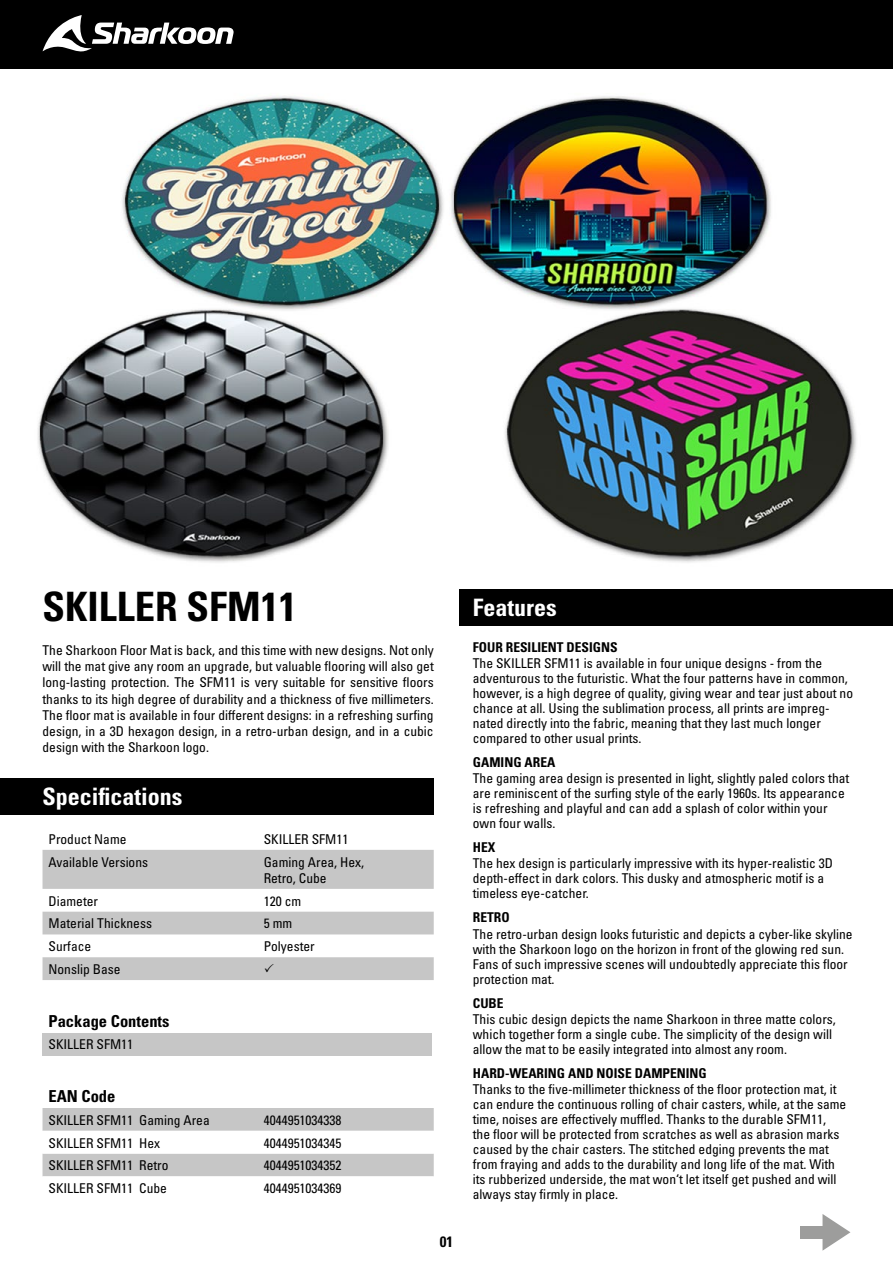
<style>
.page{position:relative;width:893px;height:1263px;background:#fff}
.page>*{position:absolute;margin:0;border:0;box-sizing:border-box;transform-origin:0 0}
.t1{font:40.5px "Univers LTCYR 67 Bold Cond";color:#000}
.t2{font:24px "Univers LTCYR 67 Bold Cond";color:#fff}
.t3{font:16.5px "Univers LTCYR 67 Bold Cond";color:#000}
.t4{font:15px "Univers LTCYR 67 Bold Cond";color:#000}
.t5{font:condensed 13.5px/15px "Univers LTCYR 57";color:#000}
.t6{font:13.5px "Univers LTCYR 67 Bold Cond";color:#000}
</style>
<div class="page">
<img style="left:37px;top:96px;width:820px;height:467px">
<div style="left:43px;top:1033px;width:389px;height:22px;background:#c6c6c6"></div>
<svg style="left:822px;top:1214px;width:28px;height:37px"></svg>
<div style="left:800px;top:1226px;width:25px;height:12px;background:#9d9d9c"></div>
<div style="left:0;top:0;width:893px;height:69px;background:#000"></div>
<svg style="left:43px;top:15px;width:191px;height:37px"></svg>
<div style="left:459px;top:589px;width:434px;height:37px;background:#000"></div>
<div style="left:0;top:778px;width:434px;height:37px;background:#000"></div>
<svg style="left:43px;top:850px;width:391px;height:130px;fill:#c6c6c6"></svg>
<svg style="left:43px;top:1108px;width:391px;height:69px"></svg>
<svg style="left:265px;top:963px;width:9px;height:9px"></svg>
<h1 class="t1" style="left:43px;top:582px;width:256px">SKILLER SFM11</h1>
<h2 class="t2" style="left:473px;top:592px;width:85px">Features</h2>
<p class="t5" style="left:43px;top:642px;width:393px;line-height:16.2px;text-align:justify">The Sharkoon Floor Mat is back, and this time with new designs. Not only will the mat give any room an upgrade, but valuable flooring will also get long-lasting protection. The SFM11 is very suitable for sensitive floors thanks to its high degree of durability and a thickness of five millimeters.<br>The floor mat is available in four different designs: in a refreshing surfing design, in a 3D hexagon design, in a retro-urban design, and in a cubic design with the Sharkoon logo.</p>
<p class="t6" style="left:473px;top:639px;width:146px">FOUR RESILIENT DESIGNS</p>
<p class="t5" style="left:473px;top:655px;width:382px">The SKILLER SFM11 is available in four unique designs - from the adventurous to the futuristic. What the four patterns have in common, however, is a high degree of quality, giving wear and tear just about no chance at all. Using the sublimation process, all prints are impreg&shy;nated directly into the fabric, meaning that they last much longer compared to other usual prints.</p>
<p class="t6" style="left:473px;top:754px;width:84px">GAMING AREA</p>
<p class="t5" style="left:473px;top:770px;width:378px">The gaming area design is presented in light, slightly paled colors that are reminiscent of the surfing style of the early 1960s. Its appearance is refreshing and playful and can add a splash of color within your own four walls.</p>
<p class="t6" style="left:473px;top:839px;width:24px">HEX</p>
<p class="t5" style="left:473px;top:856px;width:362px">The hex design is particularly impressive with its hyper-realistic 3D depth-effect in dark colors. This dusky and atmospheric motif is a timeless eye-catcher.</p>
<p class="t6" style="left:473px;top:909px;width:38px">RETRO</p>
<p class="t5" style="left:473px;top:926px;width:381px">The retro-urban design looks futuristic and depicts a cyber-like skyline with the Sharkoon logo on the horizon in front of the glowing red sun.<br>Fans of such impressive scenes will undoubtedly appreciate this floor protection mat.</p>
<p class="t6" style="left:473px;top:994px;width:32px">CUBE</p>
<p class="t5" style="left:473px;top:1011px;width:364px">This cubic design depicts the name Sharkoon in three matte colors, which together form a single cube. The simplicity of the design will allow the mat to be easily integrated into almost any room.</p>
<p class="t6" style="left:473px;top:1065px;width:236px">HARD-WEARING AND NOISE DAMPENING</p>
<p class="t5" style="left:473px;top:1081px;width:375px">Thanks to the five-millimeter thickness of the floor protection mat, it can endure the continuous rolling of chair casters, while, at the same time, noises are effectively muffled. Thanks to the durable SFM11, the floor will be protected from scratches as well as abrasion marks caused by the chair casters. The stitched edging prevents the mat from fraying and adds to the durability and long life of the mat. With its rubberized underside, the mat won‘t let itself get pushed and will always stay firmly in place.</p>
<h2 class="t2" style="left:43px;top:781px;width:142px">Specifications</h2>
<p class="t5" style="left:49px;top:831px;width:80px">Product Name</p>
<p class="t5" style="left:264px;top:831px;width:86px">SKILLER SFM11</p>
<p class="t5" style="left:49px;top:854px;width:101px">Available Versions</p>
<p class="t5" style="left:264px;top:853px;width:102px;line-height:16.2px">Gaming Area, Hex,<br>Retro, Cube</p>
<p class="t5" style="left:49px;top:893px;width:51px">Diameter</p>
<p class="t5" style="left:264px;top:893px;width:39px">120 cm</p>
<p class="t5" style="left:49px;top:916px;width:105px">Material Thickness</p>
<p class="t5" style="left:264px;top:916px;width:30px">5 mm</p>
<p class="t5" style="left:49px;top:939px;width:44px">Surface</p>
<p class="t5" style="left:264px;top:939px;width:52px">Polyester</p>
<p class="t5" style="left:49px;top:961px;width:73px">Nonslip Base</p>
<p class="t3" style="left:49px;top:1011px;width:123px">Package Contents</p>
<p class="t5" style="left:49px;top:1037px;width:86px">SKILLER SFM11</p>
<p class="t3" style="left:49px;top:1086px;width:68px">EAN Code</p>
<p class="t5" style="left:49px;top:1112px;width:163px">SKILLER SFM11 Gaming Area</p>
<p class="t5" style="left:264px;top:1112px;width:79px">4044951034338</p>
<p class="t5" style="left:49px;top:1135px;width:113px">SKILLER SFM11 Hex</p>
<p class="t5" style="left:264px;top:1135px;width:79px">4044951034345</p>
<p class="t5" style="left:49px;top:1158px;width:121px">SKILLER SFM11 Retro</p>
<p class="t5" style="left:264px;top:1158px;width:79px">4044951034352</p>
<p class="t5" style="left:49px;top:1180px;width:120px">SKILLER SFM11 Cube</p>
<p class="t5" style="left:264px;top:1180px;width:79px">4044951034369</p>
<p class="t4" style="left:440px;top:1232px;width:15px">01</p>
</div>
